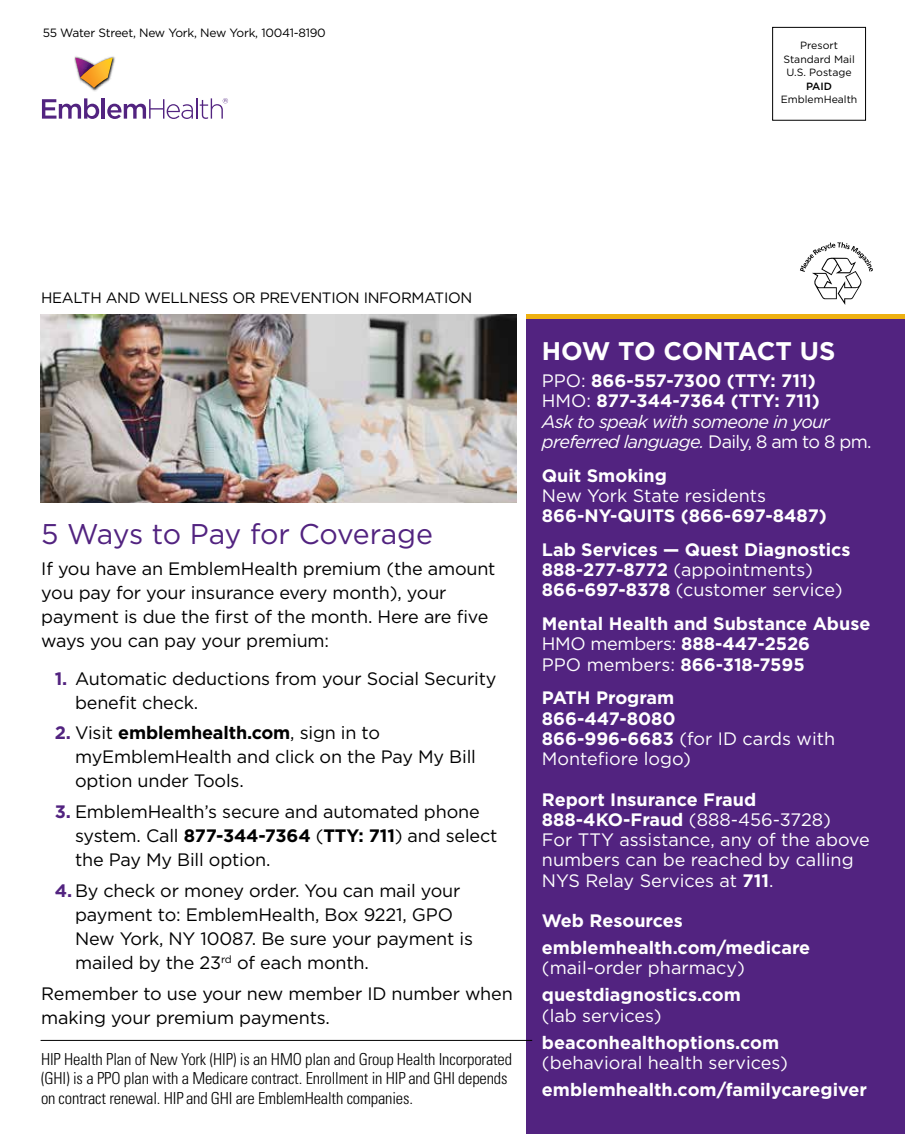
<style>
.page{position:relative;width:905px;height:1134px;background:#fff}
.page>*{position:absolute;margin:0;border:0;box-sizing:border-box;transform-origin:0 0}
.t1{font:28.5px "Gotham";letter-spacing:-.015em;color:#522380}
.t2{font:700 25.5px "Gotham";letter-spacing:-.01em;color:#fff}
.t3{font:18px/24px "Gotham";letter-spacing:-.01em;color:#000}
.t4{font:700 18px/20.2px "Gotham";color:#fff}
.t5{font:18px/20.2px "Gotham";color:#fff}
.t6{font:italic 18px/20.2px "Gotham";letter-spacing:-.04em;color:#fff}
.t7{font:300 condensed 16.5px/19.8px "Univers";letter-spacing:-.01em;color:#000}
.t8{font:15px "Gotham";letter-spacing:-.02em;color:#000}
.t9{font:12px "Gotham";letter-spacing:-.02em;color:#000}
.t10{font:10.5px/13.5px "Gotham";color:#000;text-align:center}
.t11{font:500 10.5px "Gotham";color:#000}
.s1{font-weight:700;color:#522380}
.s2{font-weight:700}
.s3{font-style:normal}
.s4{font-weight:700;font-style:normal}
.s5{font-weight:400}
</style>
<div class="page">
<div style="left:526px;top:314px;width:378px;height:37px;background:linear-gradient(to right,#eeb111,#eeb111)"></div>
<div style="left:526px;top:320px;width:378px;height:814px;background:#522380"></div>
<hr style="left:41px;top:1040px;width:491px;height:1px;background:#000">
<img style="left:74px;top:56px;width:41px;height:35px">
<svg style="left:75px;top:58px;width:38px;height:30px"></svg>
<svg style="left:42px;top:98px;width:57px;height:21px"></svg>
<hr style="left:101px;top:98px;width:4px;height:21px;background:#522380">
<svg style="left:107px;top:98px;width:121px;height:21px"></svg>
<div style="left:772px;top:27px;width:93px;height:94px;border:1px solid #000"></div>
<svg style="left:800px;top:242px;width:72px;height:63px"></svg>
<img style="left:41px;top:314px;width:476px;height:188px">
<p class="t9" style="left:43px;top:25px;width:285px">55 Water Street, New York, New York, 10041-8190</p>
<p class="t10" style="left:783px;top:39px;width:73px">Presort<br>Standard Mail<br>U.S. Postage</p>
<p class="t11" style="left:806px;top:79px;width:28px">PAID</p>
<p class="t10" style="left:780px;top:93px;width:78px">EmblemHealth</p>
<p class="t8" style="left:41px;top:288px;width:433px">HEALTH AND WELLNESS OR PREVENTION INFORMATION</p>
<h1 class="t1" style="left:41px;top:516px;width:393px">5 Ways to Pay for Coverage</h1>
<p class="t3" style="left:41px;top:556px;width:456px">If you have an EmblemHealth premium (the amount you pay for your insurance every month), your payment is due the first of the month. Here are five ways you can pay your premium:</p>
<p class="t3" style="left:75px;top:666px;width:423px;text-indent:-20px"><span class="s1">1.</span> Automatic deductions from your Social Security benefit check.</p>
<p class="t3" style="left:75px;top:721px;width:402px;text-indent:-20px"><span class="s1">2.</span> Visit <span class="s2">emblemhealth.com</span>, sign in to myEmblemHealth and click on the Pay My Bill option under Tools.</p>
<p class="t3" style="left:75px;top:799px;width:424px;text-indent:-20px"><span class="s1">3.</span> EmblemHealth’s secure and automated phone system. Call <span class="s2">877-344-7364</span> (<span class="s2">TTY: 711</span>) and select the Pay My Bill option.</p>
<p class="t3" style="left:75px;top:878px;width:399px;text-indent:-20px"><span class="s1">4.</span> By check or money order. You can mail your payment to: EmblemHealth, Box 9221, GPO New York, NY 10087. Be sure your payment is mailed by the 23<sup>rd</sup> of each month.</p>
<p class="t3" style="left:41px;top:981px;width:473px">Remember to use your new member ID number when making your premium payments.</p>
<p class="t7" style="left:41px;top:1049px;width:472px">HIP Health Plan of New York (HIP) is an HMO plan and Group Health Incorporated (GHI) is a PPO plan with a Medicare contract. Enrollment in HIP and GHI depends on contract renewal. HIP and GHI are EmblemHealth companies.</p>
<h2 class="t2" style="left:542px;top:334px;width:295px">HOW TO CONTACT US</h2>
<p class="t6" style="left:542px;top:370px;width:331px"><span class="s3">PPO:</span> <span class="s4">866-557-7300 (TTY: 711)<br></span><span class="s3">HMO:</span> <span class="s4">877-344-7364 (TTY: 711)<br></span>Ask to speak with someone in your preferred language. <span class="s3">Daily, 8 am to 8 pm.</span></p>
<p class="t4" style="left:542px;top:465px;width:126px">Quit Smoking</p>
<p class="t5" style="left:542px;top:485px;width:226px">New York State residents</p>
<p class="t4" style="left:542px;top:499px;width:310px;line-height:33.8px">866-NY-QUITS (866-697-8487)<br>Lab Services — Quest Diagnostics</p>
<p class="t5" style="left:542px;top:559px;width:302px"><span class="s2">888-277-8772</span> (appointments)<br><span class="s2">866-697-8378</span> (customer service)</p>
<p class="t4" style="left:542px;top:613px;width:330px">Mental Health and Substance Abuse<br><span class="s5">HMO members:</span> 888-447-2526<br><span class="s5">PPO members:</span> 866-318-7595</p>
<p class="t4" style="left:542px;top:688px;width:295px">PATH Program<br>866-447-8080<br>866-996-6683 <span class="s5">(for ID cards with<br>Montefiore logo)</span></p>
<p class="t5" style="left:542px;top:789px;width:329px"><span class="s2">Report Insurance Fraud<br>888-4KO-Fraud</span> (888-456-3728)<br>For TTY assistance, any of the above numbers can be reached by calling<br>NYS Relay Services at <span class="s2">711</span>.</p>
<p class="t4" style="left:542px;top:907px;width:270px;line-height:27px">Web Resources emblemhealth.com/medicare</p>
<p class="t5" style="left:542px;top:957px;width:204px">(mail-order pharmacy)</p>
<p class="t4" style="left:542px;top:985px;width:200px">questdiagnostics.com</p>
<p class="t5" style="left:542px;top:1005px;width:121px">(lab services)</p>
<p class="t4" style="left:542px;top:1032px;width:239px">beaconhealthoptions.com</p>
<p class="t5" style="left:542px;top:1052px;width:247px">(behavioral health services)</p>
<p class="t4" style="left:542px;top:1079px;width:326px">emblemhealth.com/familycaregiver</p>
</div>
